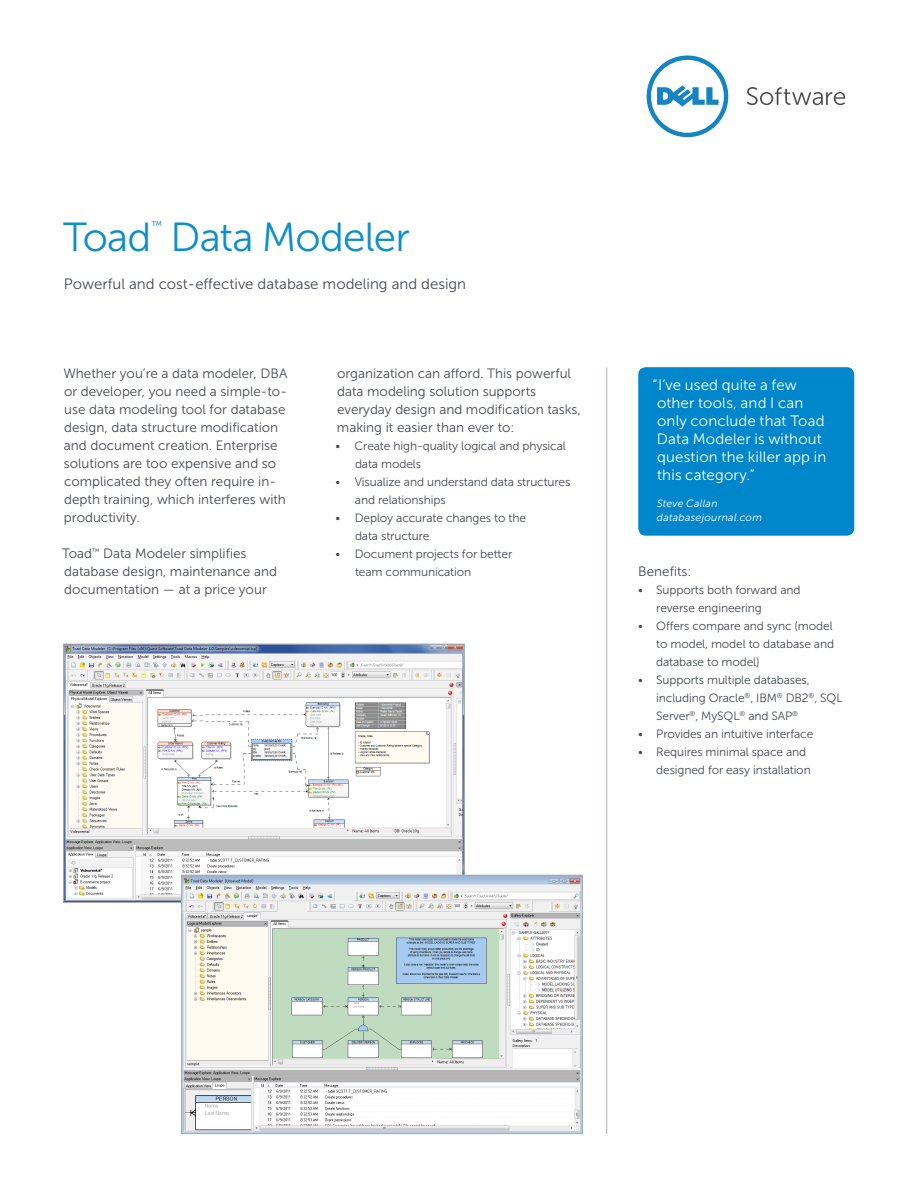
<style>
.page{position:relative;width:918px;height:1188px;background:#fff}
.page>*{position:absolute;margin:0;border:0;box-sizing:border-box;transform-origin:0 0}
.Main_Headline__front{font:40.5px "Museo Sans For Dell 300";letter-spacing:-.02em;color:#0d8ecc}
.Pull_quote_in_box__F{font:15px/18px "Museo Sans For Dell 300";letter-spacing:.015em;color:#fff}
.Main_Subhead__front{font:15px "Museo Sans For Dell 300";color:#454952}
.Body_copy{font:13.5px/18px "Museo Sans For Dell 300";color:#454952}
.Bullets_Header__fron{font:13.5px "Museo Sans For Dell 300";color:#454952}
.t1{font:12px/18px "Museo Sans For Dell 300";letter-spacing:-.01em;color:#454952}
.Main_Headline__front-2{font:11.4px "Museo Sans For Dell 300";color:#0d8ecc}
.Pull_Quote_Author_s{font:italic 10.5px "Museo Sans For Dell 300";letter-spacing:.025em;color:#fff}
</style>
<div class="page">
<svg style="left:647px;top:55px;width:81px;height:82px"></svg>
<svg style="left:747px;top:87px;width:98px;height:18px"></svg>
<div style="left:638px;top:367px;width:216px;height:169px;background:#0087cb;border-radius:7px"></div>
<hr style="left:606px;top:367px;width:1px;height:767px;background:#aeb3b8">
<img style="left:65px;top:646px;width:398px;height:255px">
<img style="left:183px;top:877px;width:398px;height:255px">
<div style="left:181px;top:875px;width:402px;height:259px;border:1px solid #aeb3b8"></div>
<p class="Main_Headline__front" style="left:63px;top:215px;width:90px">Toad</p>
<p class="Main_Headline__front-2" style="left:151px;top:219px;width:12px">™</p>
<p class="Main_Headline__front" style="left:171px;top:215px;width:241px">Data Modeler</p>
<p class="Main_Subhead__front" style="left:64px;top:276px;width:404px">Powerful and cost-effective database modeling and design</p>
<p class="Body_copy" style="left:63px;top:364px;width:225px">Whether you’re a data modeler, DBA or developer, you need a simple-to&shy;use data modeling tool for database design, data structure modification and document creation. Enterprise solutions are too expensive and so complicated they often require in&shy;depth training, which interferes with productivity.</p>
<p class="Body_copy" style="left:62px;top:544px;width:216px">Toad<sup>™</sup> Data Modeler simplifies database design, maintenance and documentation — at a price your</p>
<p class="Body_copy" style="left:337px;top:364px;width:245px">organization can afford. This powerful data modeling solution supports everyday design and modification tasks, making it easier than ever to:</p>
<p class="t1" style="left:355px;top:437px;width:212px;text-indent:-19px">• Create high-quality logical and physical data models</p>
<p class="t1" style="left:355px;top:473px;width:217px;text-indent:-19px">• Visualize and understand data structures and relationships</p>
<p class="t1" style="left:355px;top:509px;width:173px;text-indent:-19px">• Deploy accurate changes to the data structure</p>
<p class="t1" style="left:355px;top:545px;width:159px;text-indent:-19px">• Document projects for better team communication</p>
<p class="Pull_quote_in_box__F" style="left:653px;top:376px;width:175px">“I’ve used quite a few other tools, and I can only conclude that Toad<br>Data Modeler is without question the killer app in this category.”</p>
<p class="Pull_Quote_Author_s" style="left:657px;top:498px;width:62px">Steve Callan</p>
<p class="Pull_Quote_Author_s" style="left:657px;top:511px;width:107px">databasejournal.com</p>
<p class="Bullets_Header__fron" style="left:638px;top:564px;width:55px">Benefits:</p>
<p class="t1" style="left:656px;top:581px;width:146px;text-indent:-18px">• Supports both forward and reverse engineering</p>
<p class="t1" style="left:656px;top:617px;width:179px;text-indent:-18px">• Offers compare and sync (model to model, model to database and database to model)</p>
<p class="t1" style="left:656px;top:671px;width:188px;text-indent:-18px">• Supports multiple databases, including Oracle<sup>®</sup>, IBM<sup>®</sup> DB2<sup>®</sup>, SQL<br>Server<sup>®</sup>, MySQL<sup>®</sup> and SAP<sup>®</sup></p>
<p class="t1" style="left:638px;top:725px;width:177px">• Provides an intuitive interface</p>
<p class="t1" style="left:656px;top:743px;width:156px;text-indent:-18px">• Requires minimal space and designed for easy installation</p>
</div>
